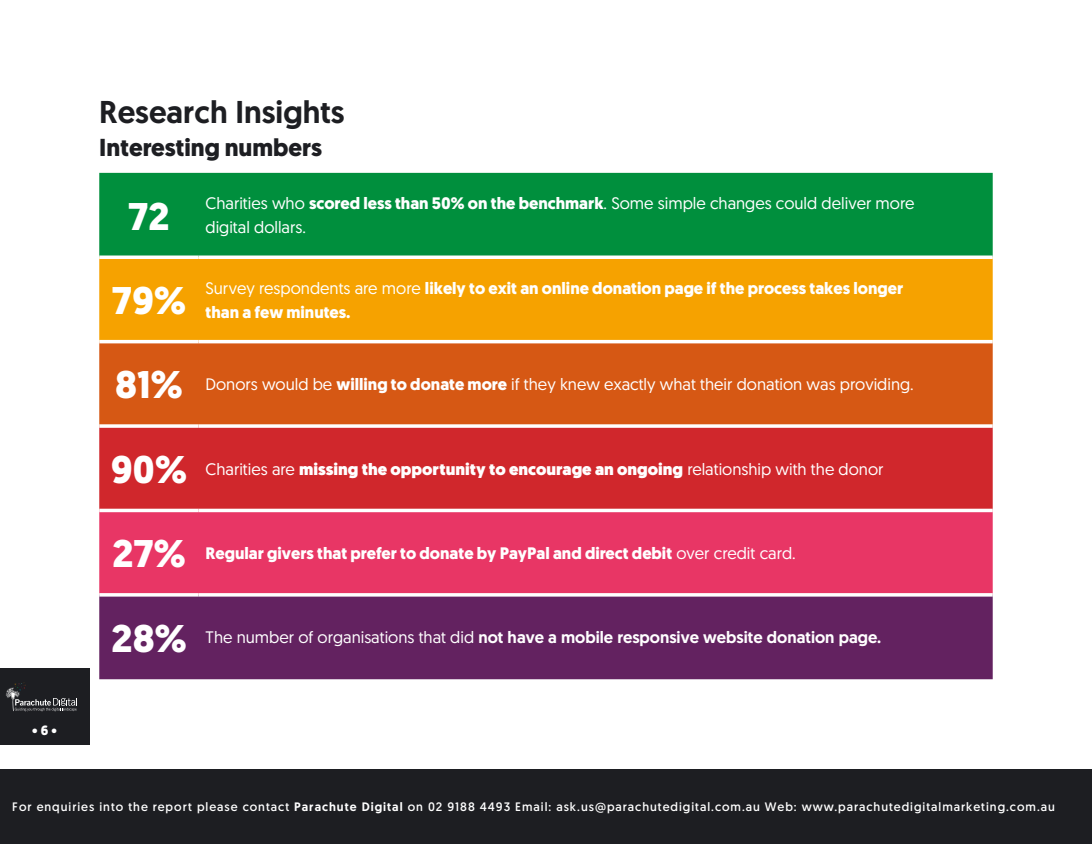
<style>
.page{position:relative;width:1092px;height:844px;background:#fff}
.page>*{position:absolute;margin:0;border:0;box-sizing:border-box;transform-origin:0 0}
.t1{font:700 38.5px "Geomanist";color:#fff}
.t2{font:500 31.5px "Geomanist";color:#1d1e22}
.t3{font:700 24.5px "Geomanist";color:#1d1e22}
.t4{font:16.62px/23.6px "Geomanist";color:#fff}
.t5{font:700 16.62px/23.6px "Geomanist";color:#fff}
.t6{font:900 16.62px "Geomanist";color:#fff}
.t7{font:500 16.62px "Geomanist";color:#fff}
.t8{font:700 13.47px "Geomanist";color:#fff}
.t9{font:12.25px "Geomanist";letter-spacing:.08em;color:#fff}
.s1{font-weight:700}
.s2{font-weight:400}
.s3{font-weight:500}
</style>
<div class="page">
<hr style="left:1091px;top:769px;width:1px;height:74px;background:#1d1e22">
<div style="left:0;top:769px;width:1091px;height:74px;background:#1d1e22"></div>
<div style="left:0;top:668px;width:89px;height:76px;background:#1d1e22"></div>
<svg style="left:6px;top:682px;width:71px;height:29px"></svg>
<div style="left:99px;top:173px;width:893px;height:82px;background:#008f3d"></div>
<div style="left:99px;top:259px;width:893px;height:81px;background:#f6a200"></div>
<div style="left:99px;top:343px;width:893px;height:81px;background:#d65814"></div>
<div style="left:99px;top:427px;width:893px;height:81px;background:#d0272c"></div>
<div style="left:99px;top:512px;width:893px;height:81px;background:#e83665"></div>
<div style="left:99px;top:596px;width:893px;height:83px;background:#632260"></div>
<svg style="left:99px;top:255px;width:99px;height:4px"></svg>
<svg style="left:198px;top:255px;width:794px;height:4px"></svg>
<svg style="left:99px;top:508px;width:99px;height:4px"></svg>
<svg style="left:198px;top:508px;width:794px;height:4px"></svg>
<h2 class="t2" style="left:99px;top:91px;width:247px">Research Insights</h2>
<h3 class="t3" style="left:99px;top:131px;width:224px">Interesting numbers</h3>
<h1 class="t1" style="left:128px;top:190px;width:43px">72</h1>
<p class="t4" style="left:205px;top:191px;width:710px">Charities who <span class="s1">scored less than 50% on the benchmark</span>. Some simple changes could deliver more digital dollars.</p>
<h1 class="t1" style="left:112px;top:274px;width:75px">79%</h1>
<p class="t5" style="left:205px;top:276px;width:699px"><span class="s2">Survey respondents are more</span> likely to exit an online donation page if the process takes longer than a few minutes.</p>
<h1 class="t1" style="left:115px;top:359px;width:69px">81%</h1>
<p class="t4" style="left:205px;top:372px;width:709px">Donors would be <span class="s1">willing to donate more</span> if they knew exactly what their donation was providing.</p>
<h1 class="t1" style="left:111px;top:443px;width:78px">90%</h1>
<p class="t6" style="left:205px;top:457px;width:679px"><span class="s2">Charities are</span> missing the opportunity to encourage an ongoing <span class="s2">relationship with the donor</span></p>
<h1 class="t1" style="left:112px;top:527px;width:75px">27%</h1>
<p class="t5" style="left:205px;top:541px;width:591px">Regular givers that prefer to donate by PayPal and direct debit <span class="s2">over credit card.</span></p>
<p class="t8" style="left:32px;top:721px;width:26px">• 6 •</p>
<h1 class="t1" style="left:111px;top:612px;width:77px">28%</h1>
<p class="t7" style="left:205px;top:626px;width:677px"><span class="s2">The number of organisations that did</span> not have a mobile responsive website donation page.</p>
<p class="t9" style="left:12px;top:798px;width:1043px">For enquiries into the report please contact <span class="s3">Parachute Digital</span> on 02 9188 4493 Email: ask.us@parachutedigital.com.au Web: www.parachutedigitalmarketing.com.au</p>
</div>
